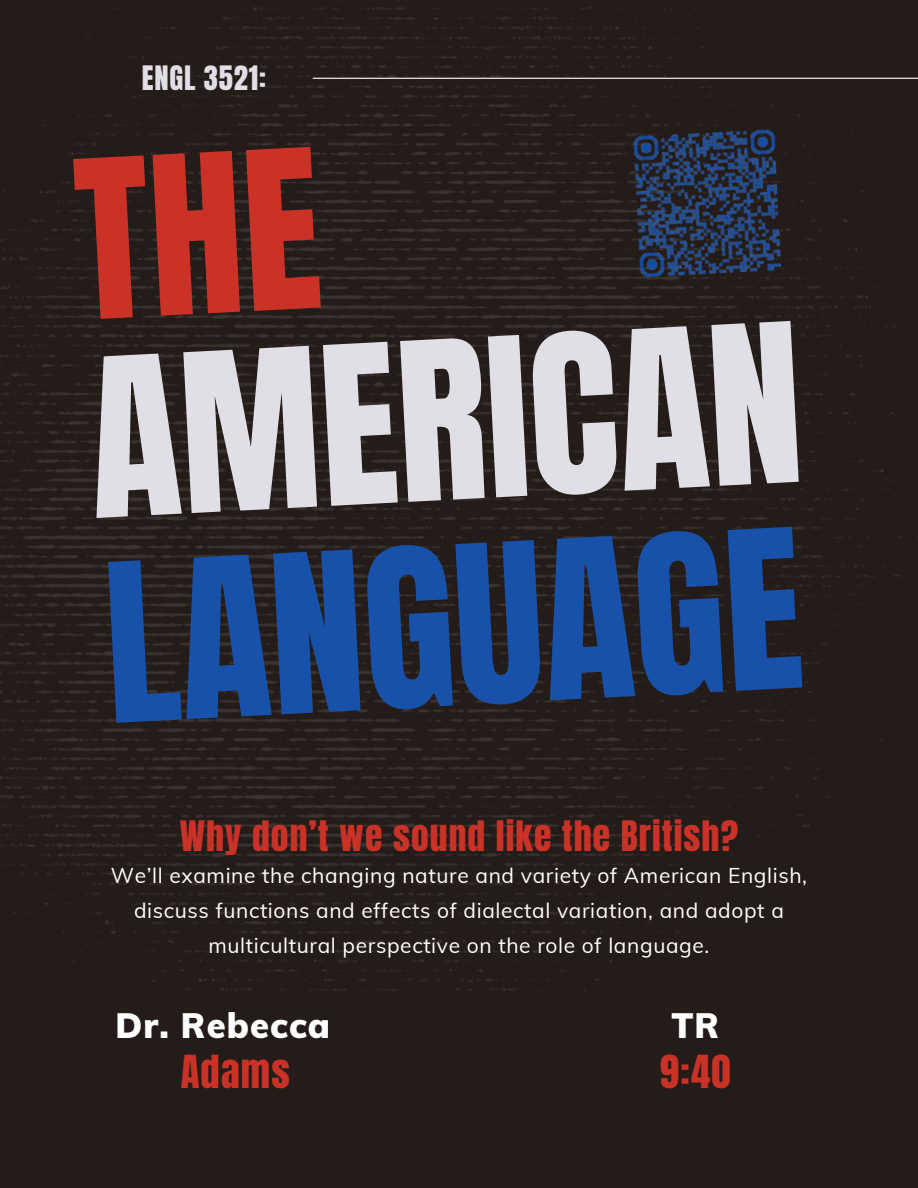
<style>
.page{position:relative;width:918px;height:1188px;background:#241c19}
.page>*{position:absolute;margin:0;border:0;box-sizing:border-box;transform-origin:0 0}
.t1{font:187.5px "Anton";color:#1751aa}
.t2{font:187.5px "Anton";color:#e0dfe5}
.t3{font:38.7px "Anton";letter-spacing:.03em;color:#ca3227}
.t4{font:35.7px "Anton";letter-spacing:.03em;color:#ca3227}
.t5{font:900 34.5px "Muli";letter-spacing:.03em;color:#fff}
.t6{font:28.65px "Anton";letter-spacing:.03em;color:#e0dfe5}
.t7{font:21px/34.8px "Muli";letter-spacing:.03em;color:#fff;text-align:center}
</style>
<div class="page">
<img style="left:0;top:0;width:918px;height:991px">
<hr style="left:313px;top:78px;width:605px;height:1px;background:#fff">
<img style="left:626px;top:122px;width:165px;height:164px">
<svg style="left:73px;top:144px;width:248px;height:176px"></svg>
<h1 class="t6" style="left:142px;top:57px;width:126px">ENGL 3521:</h1>
<h5 class="t2" style="left:83px;top:305px;width:715px;rotate:-3deg">AMERICAN</h5>
<p class="t1" style="left:98px;top:510px;width:699px;rotate:-3deg">LANGUAGE</p>
<h1 class="t4" style="left:180px;top:811px;width:560px">Why don’t we sound like the British?</h1>
<p class="t7" style="left:111px;top:858px;width:698px">We’ll examine the changing nature and variety of American English, discuss functions and effects of dialectal variation, and adopt a multicultural perspective on the role of language.</p>
<h2 class="t5" style="left:116px;top:1003px;width:216px">Dr. Rebecca</h2>
<p class="t3" style="left:181px;top:1044px;width:111px">Adams</p>
<h4 class="t5" style="left:671px;top:1003px;width:49px">TR</h4>
<h2 class="t3" style="left:660px;top:1044px;width:72px">9:40</h2>
</div>
